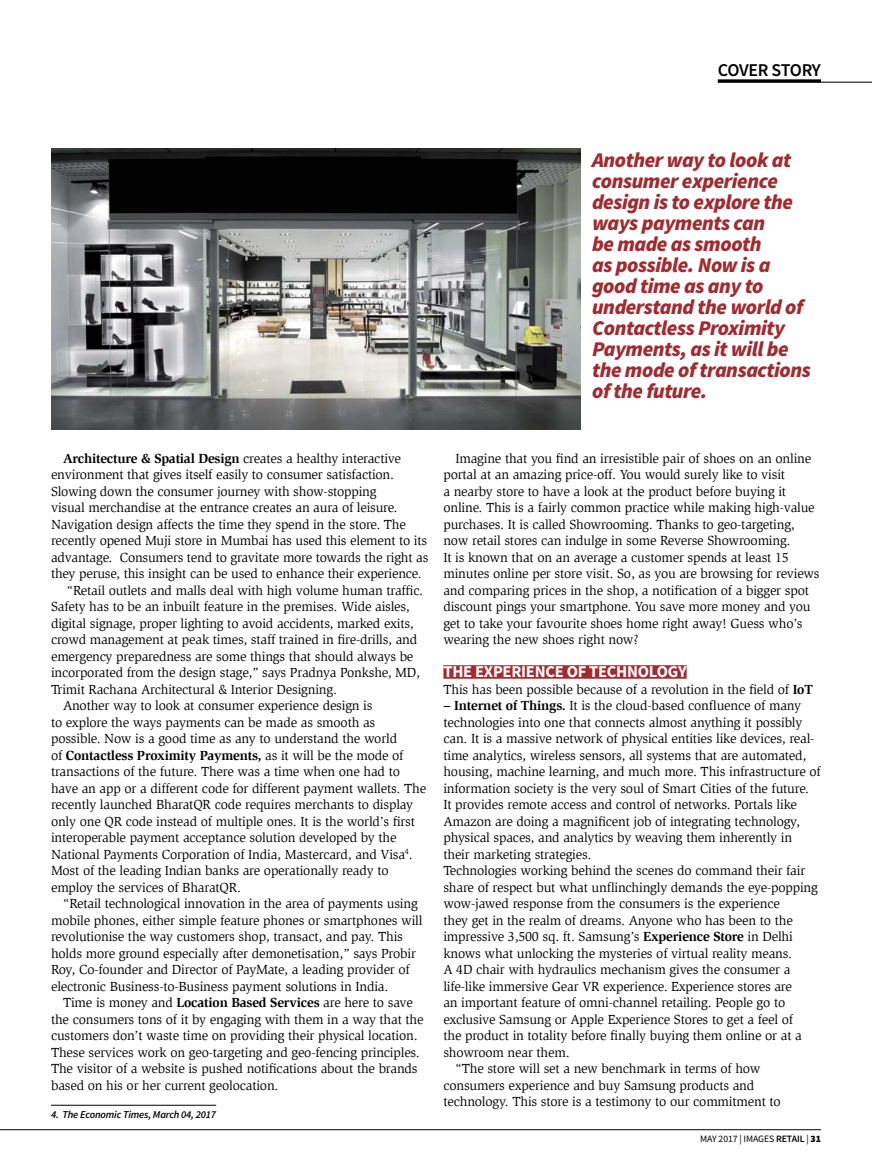
<style>
.page{position:relative;width:872px;height:1170px;background:#fff}
.page>*{position:absolute;margin:0;border:0;box-sizing:border-box;transform-origin:0 0}
.t1{font:italic 900 21px/21px "Source Sans Pro";letter-spacing:-.02em;color:#9e2d32}
.t2{font:600 18px "Source Sans Pro";letter-spacing:-.025em;color:#000}
.t3{font:700 16.5px "Source Sans Pro";letter-spacing:-.015em;color:#fff}
.t4{font:13.5px/16.5px "Slimbach LT";letter-spacing:-.015em;color:#000}
.t5{font:700 13.5px "Slimbach LT";letter-spacing:-.015em;color:#000}
.t6{font:italic 600 10.5px "Source Sans Pro";letter-spacing:-.015em;color:#000}
.t7{font:9.75px "Source Sans Pro";letter-spacing:-.01em;color:#000}
.s1{font-weight:400}
.s2{font-weight:700}
.s3{font-weight:600}
.s4{font-weight:900}
</style>
<div class="page">
<hr style="left:718px;top:79px;width:103px;height:3px;background:#000">
<hr style="left:718px;top:82px;width:154px;height:1px;background:#000">
<hr style="left:0;top:1129px;width:821px;height:1px;background:#000">
<div style="left:443px;top:665px;width:243px;height:13px;background:#9e2d32"></div>
<img style="left:51px;top:149px;width:529px;height:280px">
<hr style="left:51px;top:1104px;width:165px;height:1px;background:#000">
<h2 class="t2" style="left:718px;top:63px;width:105px">COVER STORY</h2>
<p class="t1" style="left:592px;top:151px;width:220px">Another way to look at consumer experience design is to explore the ways payments can<br>be made as smooth<br>as possible. Now is a good time as any to understand the world of<br>Contactless Proximity<br>Payments, as it will be the mode of transactions of the future.</p>
<p class="t5" style="left:63px;top:450px;width:339px">Architecture &amp; Spatial Design <span class="s1">creates a healthy interactive</span></p>
<p class="t4" style="left:51px;top:466px;width:344px">environment that gives itself easily to consumer satisfaction.</p>
<p class="t4" style="left:51px;top:483px;width:327px">Slowing down the consumer journey with show-stopping</p>
<p class="t4" style="left:51px;top:499px;width:348px">visual merchandise at the entrance creates an aura of leisure.</p>
<p class="t4" style="left:51px;top:516px;width:356px">Navigation design affects the time they spend in the store. The</p>
<p class="t4" style="left:51px;top:532px;width:378px">recently opened Muji store in Mumbai has used this element to its</p>
<p class="t4" style="left:51px;top:549px;width:379px">advantage. Consumers tend to gravitate more towards the right as</p>
<p class="t4" style="left:51px;top:565px;width:372px">they peruse, this insight can be used to enhance their experience.</p>
<p class="t4" style="left:67px;top:582px;width:358px">“Retail outlets and malls deal with high volume human traffic.</p>
<p class="t4" style="left:51px;top:598px;width:360px">Safety has to be an inbuilt feature in the premises. Wide aisles,</p>
<p class="t4" style="left:51px;top:615px;width:364px">digital signage, proper lighting to avoid accidents, marked exits,</p>
<p class="t4" style="left:51px;top:631px;width:368px">crowd management at peak times, staff trained in fire-drills, and</p>
<p class="t4" style="left:51px;top:648px;width:364px">emergency preparedness are some things that should always be</p>
<p class="t4" style="left:51px;top:664px;width:370px">incorporated from the design stage,” says Pradnya Ponkshe, MD,</p>
<p class="t4" style="left:51px;top:681px;width:287px">Trimit Rachana Architectural &amp; Interior Designing.</p>
<p class="t4" style="left:63px;top:697px;width:311px">Another way to look at consumer experience design is</p>
<p class="t4" style="left:51px;top:714px;width:326px">to explore the ways payments can be made as smooth as</p>
<p class="t4" style="left:51px;top:730px;width:348px">possible. Now is a good time as any to understand the world</p>
<p class="t5" style="left:51px;top:747px;width:354px"><span class="s1">of</span> Contactless Proximity Payments, <span class="s1">as it will be the mode of</span></p>
<p class="t4" style="left:51px;top:763px;width:350px">transactions of the future. There was a time when one had to</p>
<p class="t4" style="left:51px;top:780px;width:376px">have an app or a different code for different payment wallets. The</p>
<p class="t4" style="left:51px;top:796px;width:364px">recently launched BharatQR code requires merchants to display</p>
<p class="t4" style="left:51px;top:813px;width:365px">only one QR code instead of multiple ones. It is the world’s first</p>
<p class="t4" style="left:51px;top:829px;width:347px">interoperable payment acceptance solution developed by the</p>
<p class="t4" style="left:51px;top:846px;width:363px">National Payments Corporation of India, Mastercard, and Visa<sup>4</sup>.</p>
<p class="t4" style="left:51px;top:862px;width:339px">Most of the leading Indian banks are operationally ready to</p>
<p class="t4" style="left:51px;top:879px;width:192px">employ the services of BharatQR.</p>
<p class="t4" style="left:63px;top:895px;width:356px">“Retail technological innovation in the area of payments using</p>
<p class="t4" style="left:51px;top:912px;width:373px">mobile phones, either simple feature phones or smartphones will</p>
<p class="t4" style="left:51px;top:928px;width:353px">revolutionise the way customers shop, transact, and pay. This</p>
<p class="t4" style="left:51px;top:945px;width:366px">holds more ground especially after demonetisation,” says Probir</p>
<p class="t4" style="left:51px;top:961px;width:360px">Roy, Co-founder and Director of PayMate, a leading provider of</p>
<p class="t4" style="left:51px;top:978px;width:339px">electronic Business-to-Business payment solutions in India.</p>
<p class="t4" style="left:63px;top:994px;width:351px">Time is money and <span class="s2">Location Based Services</span> are here to save</p>
<p class="t4" style="left:51px;top:1011px;width:374px">the consumers tons of it by engaging with them in a way that the</p>
<p class="t4" style="left:51px;top:1027px;width:368px">customers don’t waste time on providing their physical location.</p>
<p class="t4" style="left:51px;top:1044px;width:370px">These services work on geo-targeting and geo-fencing principles.</p>
<p class="t4" style="left:51px;top:1060px;width:368px">The visitor of a website is pushed notifications about the brands</p>
<p class="t4" style="left:51px;top:1077px;width:229px">based on his or her current geolocation.</p>
<p class="t6" style="left:51px;top:1110px;width:167px">4. The Economic Times, March 04, 2017</p>
<p class="t4" style="left:443px;top:450px;width:377px;text-indent:12px">Imagine that you find an irresistible pair of shoes on an online portal at an amazing price-off. You would surely like to visit<br>a nearby store to have a look at the product before buying it online. This is a fairly common practice while making high-value purchases. It is called Showrooming. Thanks to geo-targeting, now retail stores can indulge in some Reverse Showrooming.<br>It is known that on an average a customer spends at least 15 minutes online per store visit. So, as you are browsing for reviews and comparing prices in the shop, a notification of a bigger spot discount pings your smartphone. You save more money and you get to take your favourite shoes home right away! Guess who’s wearing the new shoes right now?</p>
<p class="t3" style="left:443px;top:665px;width:245px">THE EXPERIENCE OF TECHNOLOGY</p>
<p class="t4" style="left:443px;top:681px;width:371px">This has been possible because of a revolution in the field of <span class="s2">IoT</span></p>
<p class="t4" style="left:443px;top:697px;width:359px"><span class="s2">– Internet of Things.</span> It is the cloud-based confluence of many</p>
<p class="t4" style="left:443px;top:714px;width:360px">technologies into one that connects almost anything it possibly</p>
<p class="t4" style="left:443px;top:730px;width:372px">can. It is a massive network of physical entities like devices, real-</p>
<p class="t4" style="left:443px;top:747px;width:364px">time analytics, wireless sensors, all systems that are automated,</p>
<p class="t4" style="left:443px;top:763px;width:379px">housing, machine learning, and much more. This infrastructure of</p>
<p class="t4" style="left:443px;top:780px;width:367px">information society is the very soul of Smart Cities of the future.</p>
<p class="t4" style="left:443px;top:796px;width:355px">It provides remote access and control of networks. Portals like</p>
<p class="t4" style="left:443px;top:813px;width:358px">Amazon are doing a magnificent job of integrating technology,</p>
<p class="t4" style="left:443px;top:829px;width:350px">physical spaces, and analytics by weaving them inherently in</p>
<p class="t4" style="left:443px;top:846px;width:149px">their marketing strategies.</p>
<p class="t4" style="left:443px;top:862px;width:363px">Technologies working behind the scenes do command their fair</p>
<p class="t4" style="left:443px;top:879px;width:376px">share of respect but what unflinchingly demands the eye-popping</p>
<p class="t4" style="left:443px;top:895px;width:338px">wow-jawed response from the consumers is the experience</p>
<p class="t4" style="left:443px;top:912px;width:351px">they get in the realm of dreams. Anyone who has been to the</p>
<p class="t4" style="left:443px;top:928px;width:351px">impressive 3,500 sq. ft. Samsung’s <span class="s2">Experience Store</span> in Delhi</p>
<p class="t4" style="left:443px;top:945px;width:350px">knows what unlocking the mysteries of virtual reality means.</p>
<p class="t4" style="left:443px;top:961px;width:348px">A 4D chair with hydraulics mechanism gives the consumer a</p>
<p class="t4" style="left:443px;top:978px;width:350px">life-like immersive Gear VR experience. Experience stores are</p>
<p class="t4" style="left:443px;top:994px;width:343px">an important feature of omni-channel retailing. People go to</p>
<p class="t4" style="left:443px;top:1011px;width:351px">exclusive Samsung or Apple Experience Stores to get a feel of</p>
<p class="t4" style="left:443px;top:1027px;width:360px">the product in totality before finally buying them online or at a</p>
<p class="t4" style="left:443px;top:1044px;width:128px">showroom near them.</p>
<p class="t4" style="left:455px;top:1060px;width:306px">“The store will set a new benchmark in terms of how</p>
<p class="t4" style="left:443px;top:1077px;width:312px">consumers experience and buy Samsung products and</p>
<p class="t4" style="left:443px;top:1093px;width:339px">technology. This store is a testimony to our commitment to</p>
<p class="t7" style="left:700px;top:1134px;width:122px">MAY 2017 | IMAGES <span class="s3">RETAIL</span> | <span class="s4">31</span></p>
</div>
